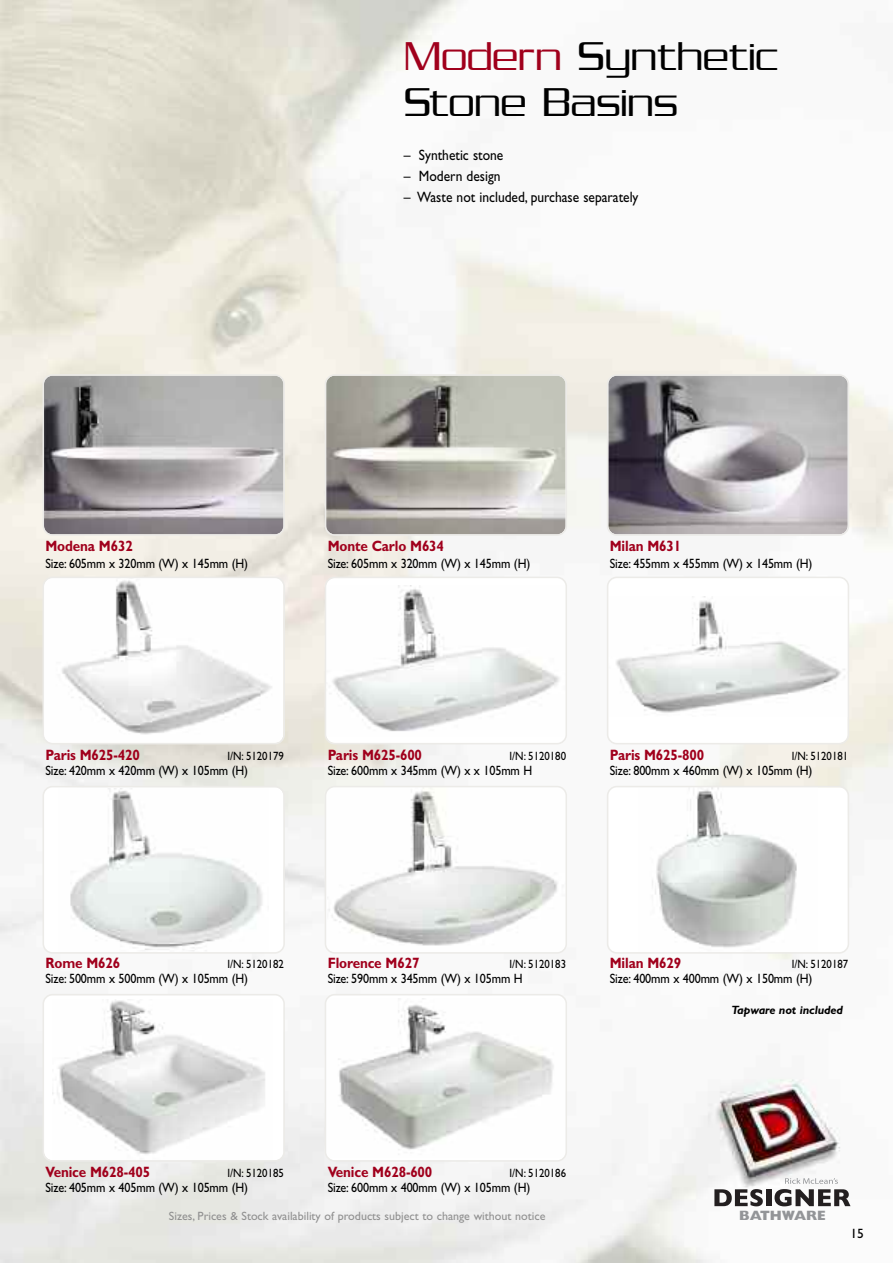
<style>
.page{position:relative;width:893px;height:1263px;background:#fff}
.page>*{position:absolute;margin:0;border:0;box-sizing:border-box;transform-origin:0 0}
.t1{font:300 43.5px/46.5px "Serpentine Sans ICG";color:#000}
.t2{font:700 15px "Gill Sans";letter-spacing:-.01em;color:#a0001c;scale:.9 1}
.t3{font:15px "Gill Sans";color:#000;scale:.9 1}
.t4{font:13.5px "Gill Sans";letter-spacing:-.01em;color:#000;scale:.9 1}
.t5{font:800 13.5px "Gill Sans";color:#939598}
.t6{font:13.5px "Gill Sans";letter-spacing:-.01em;color:#000}
.t7{font:12px "Gill Sans";color:#000;scale:.9 1}
.t8{font:12px "Gill Sans";color:#909090}
.t9{font:italic 700 12px "Gill Sans";letter-spacing:-.01em;color:#000}
.s1{color:#a0001c}
</style>
<div class="page">
<img style="left:0;top:0;width:893px;height:1263px">
<svg style="left:714px;top:1189px;width:49px;height:17px"></svg>
<div style="left:766px;top:1189px;width:5px;height:17px;background:#231f20"></div>
<svg style="left:774px;top:1178px;width:76px;height:28px"></svg>
<svg style="left:43px;top:577px;width:242px;height:167px"></svg>
<svg style="left:325px;top:577px;width:242px;height:167px"></svg>
<svg style="left:607px;top:577px;width:242px;height:167px"></svg>
<svg style="left:43px;top:374px;width:242px;height:162px;background:#a6a4a5"></svg>
<svg style="left:325px;top:374px;width:242px;height:162px;background:#b1afa9"></svg>
<svg style="left:607px;top:374px;width:242px;height:162px;background:#a29ea3"></svg>
<svg style="left:43px;top:786px;width:242px;height:168px"></svg>
<svg style="left:325px;top:786px;width:242px;height:168px"></svg>
<svg style="left:607px;top:786px;width:242px;height:168px"></svg>
<svg style="left:43px;top:994px;width:242px;height:168px"></svg>
<svg style="left:325px;top:994px;width:242px;height:168px"></svg>
<h1 class="t1" style="left:404px;top:32px;width:376px"><span class="s1">Modern</span> Synthetic<br>Stone Basins</h1>
<p class="t3" style="left:404px;top:149px;width:112px">– Synthetic stone</p>
<p class="t3" style="left:404px;top:170px;width:109px">– Modern design</p>
<p class="t3" style="left:404px;top:191px;width:262px">– Waste not included, purchase separately</p>
<p class="t2" style="left:46px;top:540px;width:98px">Modena M632</p>
<p class="t4" style="left:46px;top:558px;width:227px">Size: 605mm x 320mm (W) x 145mm (H)</p>
<p class="t2" style="left:328px;top:540px;width:131px">Monte Carlo M634</p>
<p class="t4" style="left:328px;top:558px;width:227px">Size: 605mm x 320mm (W) x 145mm (H)</p>
<p class="t2" style="left:610px;top:540px;width:81px">Milan M631</p>
<p class="t4" style="left:610px;top:558px;width:227px">Size: 455mm x 455mm (W) x 145mm (H)</p>
<p class="t2" style="left:46px;top:749px;width:106px">Paris M625-420</p>
<p class="t7" style="left:227px;top:751px;width:64px">I/N: 5120179</p>
<p class="t4" style="left:46px;top:765px;width:227px">Size: 420mm x 420mm (W) x 105mm (H)</p>
<p class="t2" style="left:328px;top:749px;width:106px">Paris M625-600</p>
<p class="t7" style="left:509px;top:751px;width:64px">I/N: 5120180</p>
<p class="t4" style="left:328px;top:765px;width:229px">Size: 600mm x 345mm (W) x x 105mm H</p>
<p class="t2" style="left:610px;top:749px;width:106px">Paris M625-800</p>
<p class="t7" style="left:792px;top:751px;width:64px">I/N: 5120181</p>
<p class="t4" style="left:610px;top:765px;width:227px">Size: 800mm x 460mm (W) x 105mm (H)</p>
<p class="t2" style="left:46px;top:958px;width:85px">Rome M626</p>
<p class="t7" style="left:227px;top:960px;width:64px">I/N: 5120182</p>
<p class="t4" style="left:46px;top:974px;width:227px">Size: 500mm x 500mm (W) x 105mm (H)</p>
<p class="t2" style="left:328px;top:958px;width:103px">Florence M627</p>
<p class="t7" style="left:509px;top:960px;width:64px">I/N: 5120183</p>
<p class="t4" style="left:328px;top:974px;width:218px">Size: 590mm x 345mm (W) x 105mm H</p>
<p class="t2" style="left:610px;top:958px;width:81px">Milan M629</p>
<p class="t7" style="left:792px;top:960px;width:64px">I/N: 5120187</p>
<p class="t4" style="left:610px;top:974px;width:227px">Size: 400mm x 400mm (W) x 150mm (H)</p>
<p class="t9" style="left:731px;top:1006px;width:113px">Tapware not included</p>
<p class="t2" style="left:46px;top:1166px;width:118px">Venice M628-405</p>
<p class="t7" style="left:227px;top:1168px;width:64px">I/N: 5120185</p>
<p class="t4" style="left:46px;top:1182px;width:227px">Size: 405mm x 405mm (W) x 105mm (H)</p>
<p class="t2" style="left:328px;top:1166px;width:118px">Venice M628-600</p>
<p class="t7" style="left:509px;top:1168px;width:64px">I/N: 5120186</p>
<p class="t4" style="left:328px;top:1182px;width:227px">Size: 600mm x 400mm (W) x 105mm (H)</p>
<p class="t8" style="left:169px;top:1211px;width:378px">Sizes, Prices &amp; Stock availability of products subject to change without notice</p>
<p class="t5" style="left:739px;top:1211px;width:88px">BATHWARE</p>
<p class="t6" style="left:850px;top:1228px;width:15px">15</p>
</div>
